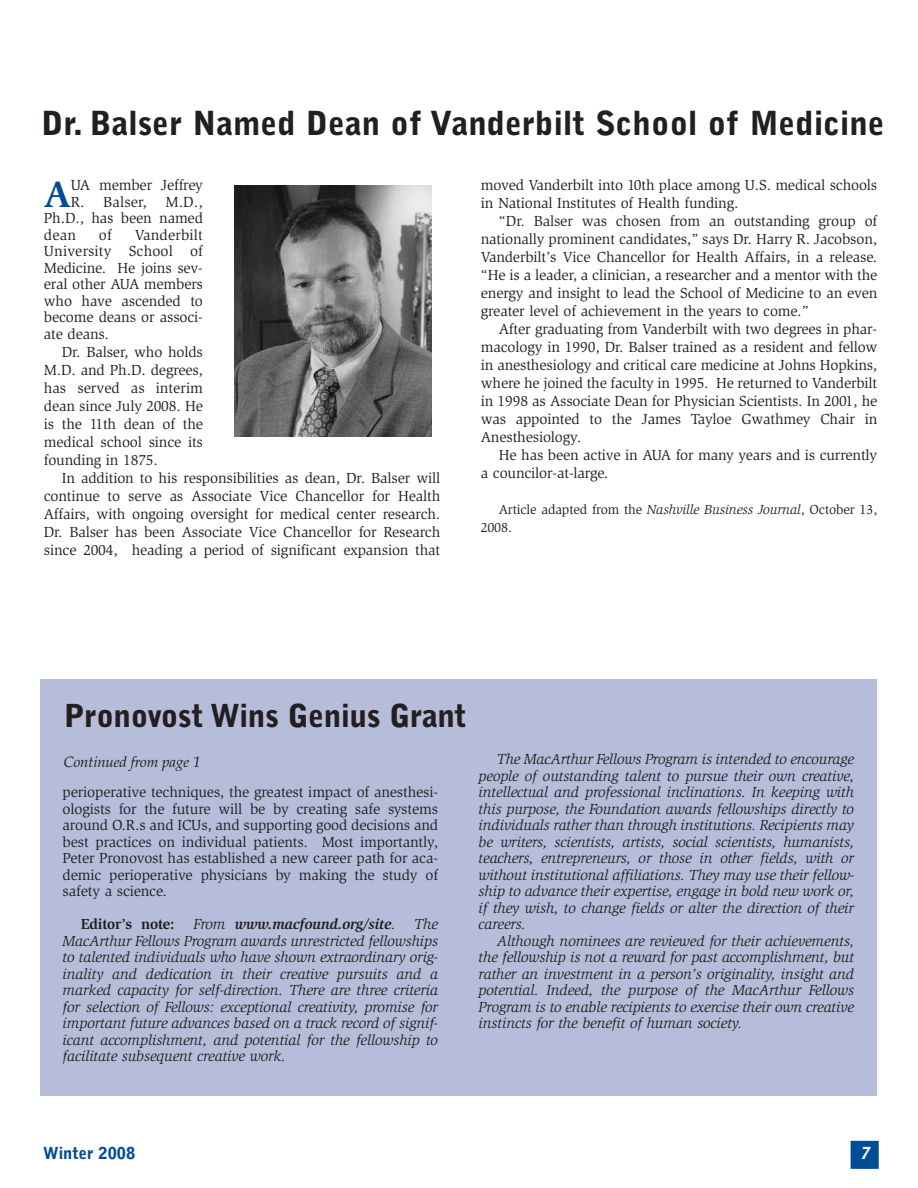
<style>
.page{position:relative;width:918px;height:1188px;background:#fff}
.page>*{position:absolute;margin:0;border:0;box-sizing:border-box;transform-origin:0 0}
.t1{font:700 37.95px "Slimbach";color:#014d95}
.t2{font:900 33px "Bell Gothic";letter-spacing:.005em;color:#231f20}
.t3{font:900 31.5px "Bell Gothic";letter-spacing:-.01em;color:#231f20}
.t4{font:900 16.5px "Bell Gothic";color:#014d95}
.t5{font:15px/18px "Slimbach";letter-spacing:-.01em;color:#231f20;text-align:justify}
.t6{font:italic 15px/16.5px "Slimbach";letter-spacing:-.01em;color:#231f20;text-align:justify}
.t7{font:italic 15px "Palatino";letter-spacing:-.01em;color:#231f20}
.t8{font:13.5px/18px "Slimbach";letter-spacing:-.01em;color:#231f20}
.s1{font-style:italic}
.s2{font-weight:700;font-style:normal}
.s3{font-weight:700}
</style>
<div class="page">
<div style="left:850px;top:1141px;width:29px;height:28px;background:#014d95"></div>
<div style="left:850px;top:1140px;width:30px;height:30px;border:1px solid #fff"></div>
<div style="left:40px;top:680px;width:837px;height:416px;background:#b5bddb"></div>
<img style="left:234px;top:185px;width:198px;height:251px">
<h2 class="t2" style="left:41px;top:111px;width:845px">Dr. Balser Named Dean of Vanderbilt School of Medicine</h2>
<h1 class="t1" style="left:44px;top:179px;width:29px">A</h1>
<p class="t5" style="left:71px;top:177px;width:134px">UA member Jeffrey</p>
<p class="t5" style="left:71px;top:194px;width:134px">R. Balser, M.D.,</p>
<p class="t5" style="left:44px;top:210px;width:161px">Ph.D., has been named</p>
<p class="t5" style="left:44px;top:227px;width:34px">dean</p>
<p class="t5" style="left:99px;top:227px;width:14px">of</p>
<p class="t5" style="left:44px;top:228px;width:161px;line-height:16.5px;text-indent:91px">Vanderbilt University School of Medicine. He joins sev&shy;eral other AUA members who have ascended to become deans or associ&shy;ate deans.</p>
<p class="t5" style="left:44px;top:344px;width:161px;text-indent:18px">Dr. Balser, who holds M.D. and Ph.D. degrees, has served as interim dean since July 2008. He is the 11th dean of the medical school since its founding in 1875.</p>
<p class="t5" style="left:44px;top:470px;width:398px;text-indent:18px">In addition to his responsibilities as dean, Dr. Balser will continue to serve as Associate Vice Chancellor for Health Affairs, with ongoing oversight for medical center research.<br>Dr. Balser has been Associate Vice Chancellor for Research since 2004, heading a period of significant expansion that</p>
<p class="t5" style="left:481px;top:177px;width:398px">moved Vanderbilt into 10th place among U.S. medical schools in National Institutes of Health funding.</p>
<p class="t5" style="left:481px;top:213px;width:398px;text-indent:18px">“Dr. Balser was chosen from an outstanding group of nationally prominent candidates,” says Dr. Harry R. Jacobson, Vanderbilt’s Vice Chancellor for Health Affairs, in a release. “He is a leader, a clinician, a researcher and a mentor with the energy and insight to lead the School of Medicine to an even greater level of achievement in the years to come.”</p>
<p class="t5" style="left:481px;top:321px;width:398px;text-indent:18px">After graduating from Vanderbilt with two degrees in phar&shy;macology in 1990, Dr. Balser trained as a resident and fellow in anesthesiology and critical care medicine at Johns Hopkins, where he joined the faculty in 1995. He returned to Vanderbilt in 1998 as Associate Dean for Physician Scientists. In 2001, he was appointed to the James Tayloe Gwathmey Chair in Anesthesiology.</p>
<p class="t5" style="left:481px;top:447px;width:398px;text-indent:18px">He has been active in AUA for many years and is currently a councilor-at-large.</p>
<p class="t8" style="left:481px;top:502px;width:398px;text-indent:18px">Article adapted from the <span class="s1">Nashville Business Journal</span>, October 13,<br>2008.</p>
<h3 class="t3" style="left:64px;top:704px;width:405px">Pronovost Wins Genius Grant</h3>
<p class="t7" style="left:64px;top:756px;width:138px">Continued from page 1</p>
<p class="t5" style="left:63px;top:785px;width:377px;line-height:16.5px">perioperative techniques, the greatest impact of anesthesi&shy;ologists for the future will be by creating safe systems around O.R.s and ICUs, and supporting good decisions and best practices on individual patients. Most importantly, Peter Pronovost has established a new career path for aca&shy;demic perioperative physicians by making the study of safety a science.</p>
<p class="t6" style="left:63px;top:917px;width:377px;text-indent:18px"><span class="s2">Editor’s note:</span> From <span class="s3">www.macfound.org/site</span>. The MacArthur Fellows Program awards unrestricted fellowships to talented individuals who have shown extraordinary orig&shy;inality and dedication in their creative pursuits and a marked capacity for self-direction. There are three criteria for selection of Fellows: exceptional creativity, promise for important future advances based on a track record of signif&shy;icant accomplishment, and potential for the fellowship to facilitate subsequent creative work.</p>
<p class="t6" style="left:479px;top:752px;width:377px;text-indent:18px">The MacArthur Fellows Program is intended to encourage people of outstanding talent to pursue their own creative, intellectual and professional inclinations. In keeping with this purpose, the Foundation awards fellowships directly to individuals rather than through institutions. Recipients may be writers, scientists, artists, social scientists, humanists, teachers, entrepreneurs, or those in other fields, with or without institutional affiliations. They may use their fellow&shy;ship to advance their expertise, engage in bold new work or, if they wish, to change fields or alter the direction of their careers.</p>
<p class="t6" style="left:479px;top:934px;width:377px;text-indent:18px">Although nominees are reviewed for their achievements, the fellowship is not a reward for past accomplishment, but rather an investment in a person’s originality, insight and potential. Indeed, the purpose of the MacArthur Fellows Program is to enable recipients to exercise their own creative instincts for the benefit of human society.</p>
<p class="t4" style="left:43px;top:1147px;width:94px">Winter 2008</p>
</div>
